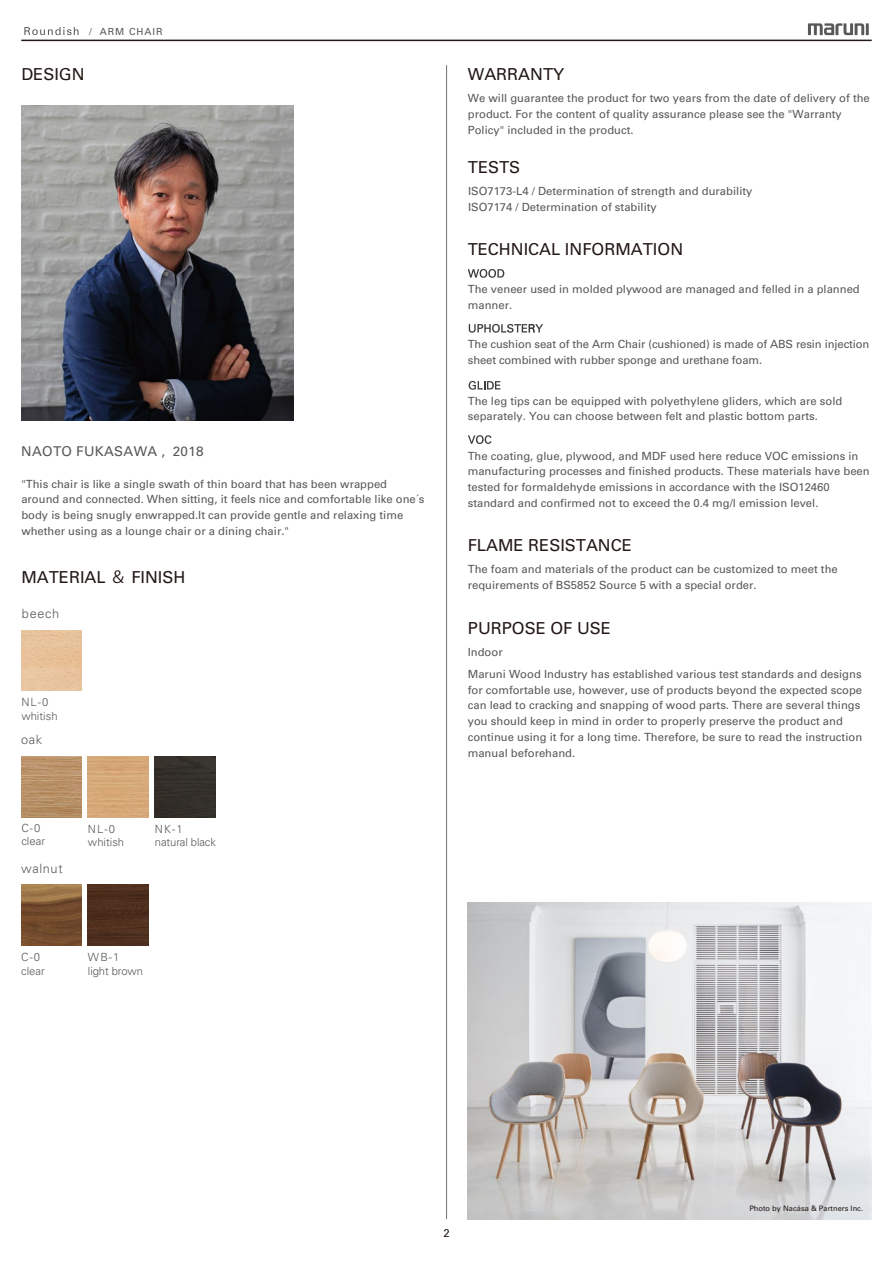
<style>
.page{position:relative;width:893px;height:1263px;background:#fff}
.page>*{position:absolute;margin:0;border:0;box-sizing:border-box;transform-origin:0 0}
.t1{font:16.5px "Univers";color:#221815}
.t2{font:13.5px "Univers";letter-spacing:.025em;color:#595757}
.t3{font:300 12.75px "Univers";letter-spacing:.05em;color:#595757}
.t4{font:11.25px/15.8px "Univers";color:#595757}
.t5{font:300 11.25px/13.5px "Univers";color:#595757}
.t6{font:11.25px "Univers";color:#221815}
.t7{font:9.75px "Univers";letter-spacing:.1em;color:#595757}
.t8{font:7.5px "Univers";color:#221815}
.s1{font-family:"Koz Go Pr 6 N"}
</style>
<div class="page">
<hr style="left:21px;top:40px;width:851px;height:1px;background:#221815">
<hr style="left:446px;top:66px;width:1px;height:1153px;background:#727171">
<svg style="left:468px;top:269px;width:36px;height:9px"></svg>
<svg style="left:468px;top:435px;width:23px;height:9px"></svg>
<svg style="left:469px;top:381px;width:31px;height:9px"></svg>
<svg style="left:808px;top:23px;width:61px;height:12px"></svg>
<svg style="left:24px;top:27px;width:55px;height:8px"></svg>
<svg style="left:469px;top:324px;width:74px;height:9px"></svg>
<img style="left:21px;top:630px;width:61px;height:61px">
<div style="left:155px;top:757px;width:60px;height:60px;background:#34302b"></div>
<img style="left:21px;top:757px;width:61px;height:60px">
<img style="left:21px;top:105px;width:273px;height:315px">
<img style="left:88px;top:757px;width:61px;height:60px">
<img style="left:468px;top:902px;width:403px;height:317px">
<img style="left:21px;top:885px;width:61px;height:60px">
<img style="left:88px;top:885px;width:61px;height:60px">
<p class="t7" style="left:89px;top:26px;width:75px">/ ARM CHAIR</p>
<h1 class="t1" style="left:21px;top:64px;width:65px">DESIGN</h1>
<h1 class="t1" style="left:468px;top:64px;width:98px">WARRANTY</h1>
<p class="t4" style="left:468px;top:90px;width:403px">We will guarantee the product for two years from the date of delivery of the product. For the content of quality assurance please see the "Warranty<br>Policy" included in the product.</p>
<h1 class="t1" style="left:468px;top:158px;width:54px">TESTS</h1>
<p class="t4" style="left:468px;top:184px;width:286px">ISO7173-L4 / Determination of strength and durability<br>ISO7174 / Determination of stability</p>
<h1 class="t1" style="left:468px;top:239px;width:217px">TECHNICAL INFORMATION</h1>
<p class="t4" style="left:468px;top:281px;width:393px">The veneer used in molded plywood are managed and felled in a planned manner.</p>
<p class="t4" style="left:468px;top:336px;width:403px">The cushion seat of the Arm Chair (cushioned) is made of ABS resin injection sheet combined with rubber sponge and urethane foam.</p>
<p class="t2" style="left:21px;top:443px;width:184px">NAOTO FUKASAWA , 2018</p>
<p class="t4" style="left:21px;top:476px;width:405px">"This chair is like a single swath of thin board that has been wrapped around and connected. When sitting, it feels nice and comfortable like one´s body is being snugly enwrapped.It can provide gentle and relaxing time whether using as a lounge chair or a dining chair."</p>
<h1 class="t1" style="left:21px;top:567px;width:166px">MATERIAL <span class="s1">＆</span> FINISH</h1>
<p class="t3" style="left:22px;top:605px;width:39px">beech</p>
<p class="t5" style="left:21px;top:695px;width:38px">NL-0 whitish</p>
<p class="t3" style="left:21px;top:732px;width:23px">oak</p>
<p class="t5" style="left:21px;top:821px;width:25px">C-0 clear</p>
<p class="t3" style="left:21px;top:861px;width:43px">walnut</p>
<p class="t5" style="left:88px;top:822px;width:38px">NL-0 whitish</p>
<p class="t5" style="left:155px;top:822px;width:63px">NK-1 natural black</p>
<p class="t5" style="left:21px;top:951px;width:25px">C-0 clear</p>
<p class="t5" style="left:88px;top:951px;width:57px">WB-1<br>light brown</p>
<p class="t4" style="left:468px;top:393px;width:376px">The leg tips can be equipped with polyethylene gliders, which are sold separately. You can choose between felt and plastic bottom parts.</p>
<p class="t4" style="left:468px;top:448px;width:403px">The coating, glue, plywood, and MDF used here reduce VOC emissions in manufacturing processes and finished products. These materials have been tested for formaldehyde emissions in accordance with the ISO12460 standard and confirmed not to exceed the 0.4 mg/l emission level.</p>
<h1 class="t1" style="left:468px;top:535px;width:166px">FLAME RESISTANCE</h1>
<p class="t4" style="left:468px;top:561px;width:372px">The foam and materials of the product can be customized to meet the requirements of BS5852 Source 5 with a special order.</p>
<h1 class="t1" style="left:468px;top:618px;width:145px">PURPOSE OF USE</h1>
<p class="t4" style="left:468px;top:644px;width:36px">Indoor</p>
<p class="t4" style="left:468px;top:666px;width:396px">Maruni Wood Industry has established various test standards and designs for comfortable use, however, use of products beyond the expected scope can lead to cracking and snapping of wood parts. There are several things you should keep in mind in order to properly preserve the product and continue using it for a long time. Therefore, be sure to read the instruction manual beforehand.</p>
<p class="t6" style="left:443px;top:1227px;width:8px">2</p>
<p class="t8" style="left:749px;top:1203px;width:115px">Photo by Nacása &amp; Partners Inc.</p>
</div>
